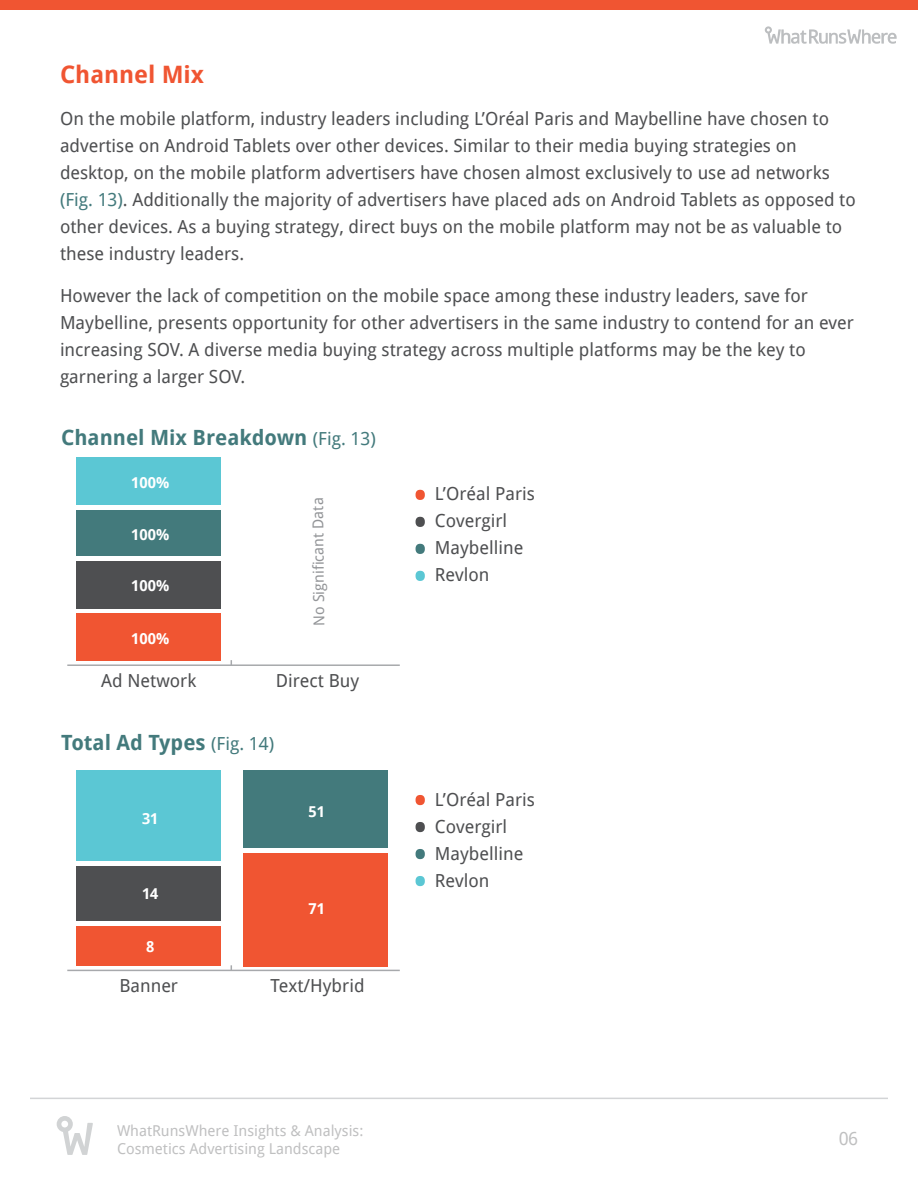
<style>
.page{position:relative;width:918px;height:1188px;background:#fff}
.page>*{position:absolute;margin:0;border:0;box-sizing:border-box;transform-origin:0 0}
.t1{font:75px "Droid Sans";color:#f05532}
.t2{font:75px "Droid Sans";color:#4e4f51}
.t3{font:75px "Droid Sans";color:#437a7c}
.t4{font:75px "Droid Sans";color:#5bc7d4}
.t5{font:700 24px "Droid Sans";color:#f05532}
.t6{font:700 21px "Droid Sans";color:#437a7c}
.t7{font:18px/27px "Droid Sans";color:#4e4f51}
.t8{font:18px "Droid Sans";color:rgb(78 79 81/.6)}
.t9{font:15px/18px "Droid Sans";color:rgb(78 79 81/.6)}
.t10{font:700 15px "Droid Sans";color:#fff}
.t11{font:15px "Droid Sans";color:#939598}
.s1{color:#437a7c}
.s2{font-weight:400;font-size:18px}
</style>
<div class="page">
<hr style="left:30px;top:1098px;width:858px;height:1px;background:#d3d4d6">
<svg style="left:57px;top:1116px;width:36px;height:39px"></svg>
<div style="left:0;top:0;width:918px;height:10px;background:#f05532"></div>
<svg style="left:765px;top:26px;width:132px;height:18px"></svg>
<hr style="left:67px;top:664px;width:333px;height:2px;background:#a7a9ac">
<div style="left:76px;top:614px;width:145px;height:47px;background:#f05532"></div>
<div style="left:76px;top:561px;width:145px;height:48px;background:#4e4f51"></div>
<div style="left:76px;top:510px;width:145px;height:46px;background:#437a7c"></div>
<div style="left:76px;top:458px;width:145px;height:47px;background:#5bc7d4"></div>
<hr style="left:67px;top:970px;width:333px;height:1px;background:#a7a9ac">
<div style="left:76px;top:926px;width:145px;height:40px;background:#f05532"></div>
<div style="left:76px;top:866px;width:145px;height:55px;background:#4e4f51"></div>
<div style="left:76px;top:770px;width:145px;height:91px;background:#5bc7d4"></div>
<div style="left:243px;top:853px;width:145px;height:113px;background:#f05532"></div>
<div style="left:243px;top:770px;width:145px;height:78px;background:#437a7c"></div>
<h2 class="t5" style="left:60px;top:60px;width:146px">Channel Mix</h2>
<p class="t7" style="left:60px;top:105px;width:797px">On the mobile platform, industry leaders including L’Oréal Paris and Maybelline have chosen to advertise on Android Tablets over other devices. Similar to their media buying strategies on desktop, on the mobile platform advertisers have chosen almost exclusively to use ad networks <span class="s1">(Fig. 13)</span>. Additionally the majority of advertisers have placed ads on Android Tablets as opposed to other devices. As a buying strategy, direct buys on the mobile platform may not be as valuable to these industry leaders.</p>
<p class="t7" style="left:60px;top:282px;width:796px">However the lack of competition on the mobile space among these industry leaders, save for Maybelline, presents opportunity for other advertisers in the same industry to contend for an ever increasing SOV. A diverse media buying strategy across multiple platforms may be the key to garnering a larger SOV.</p>
<p class="t6" style="left:61px;top:425px;width:316px">Channel Mix Breakdown <span class="s2">(Fig. 13)</span></p>
<p class="t10" style="left:131px;top:474px;width:40px">100%</p>
<p class="t10" style="left:131px;top:526px;width:40px">100%</p>
<p class="t10" style="left:131px;top:577px;width:40px">100%</p>
<p class="t10" style="left:131px;top:630px;width:40px">100%</p>
<p class="t7" style="left:101px;top:668px;width:96px">Ad Network</p>
<p class="t11" style="left:311px;top:626px;width:130px;rotate:-91deg">No Significant Data</p>
<p class="t7" style="left:276px;top:668px;width:85px">Direct Buy</p>
<p class="t6" style="left:61px;top:730px;width:215px">Total Ad Types <span class="s2">(Fig. 14)</span></p>
<p class="t10" style="left:142px;top:810px;width:18px">31</p>
<p class="t10" style="left:142px;top:885px;width:18px">14</p>
<p class="t10" style="left:146px;top:938px;width:10px">8</p>
<p class="t10" style="left:309px;top:803px;width:18px">51</p>
<p class="t10" style="left:309px;top:900px;width:18px">71</p>
<p class="t7" style="left:119px;top:973px;width:60px">Banner</p>
<p class="t7" style="left:271px;top:973px;width:96px">Text/Hybrid</p>
<h1 class="t1" style="left:410px;top:452px;width:22px">·</h1>
<p class="t7" style="left:435px;top:481px;width:102px">L’Oréal Paris</p>
<h1 class="t2" style="left:410px;top:479px;width:22px">·</h1>
<p class="t7" style="left:435px;top:508px;width:74px">Covergirl</p>
<h1 class="t3" style="left:410px;top:506px;width:22px">·</h1>
<p class="t7" style="left:435px;top:535px;width:90px">Maybelline</p>
<h1 class="t4" style="left:410px;top:533px;width:22px">·</h1>
<p class="t7" style="left:435px;top:562px;width:56px">Revlon</p>
<h1 class="t1" style="left:410px;top:757px;width:22px">·</h1>
<p class="t7" style="left:435px;top:786px;width:102px">L’Oréal Paris</p>
<h1 class="t2" style="left:410px;top:784px;width:22px">·</h1>
<p class="t7" style="left:435px;top:813px;width:74px">Covergirl</p>
<h1 class="t3" style="left:410px;top:811px;width:22px">·</h1>
<p class="t7" style="left:435px;top:840px;width:90px">Maybelline</p>
<h1 class="t4" style="left:410px;top:838px;width:22px">·</h1>
<p class="t7" style="left:435px;top:867px;width:56px">Revlon</p>
<p class="t9" style="left:117px;top:1122px;width:248px">WhatRunsWhere Insights &amp; Analysis:<br>Cosmetics Advertising Landscape</p>
<p class="t8" style="left:838px;top:1128px;width:21px">06</p>
</div>
